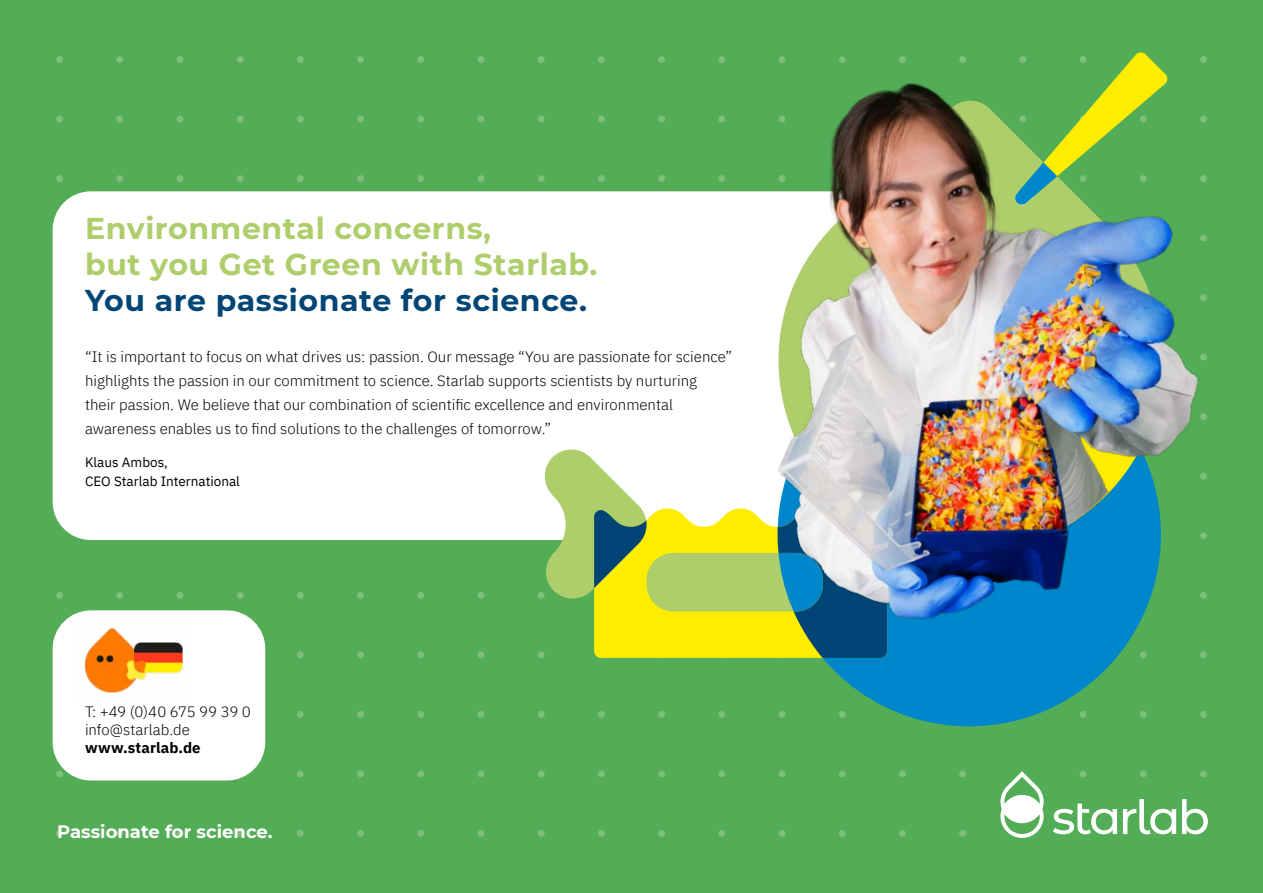
<style>
.page{position:relative;width:1263px;height:893px;background:#53ad57}
.page>*{position:absolute;margin:0;border:0;box-sizing:border-box;transform-origin:0 0}
.t1{font:700 30px/36px "Montserrat";letter-spacing:.02em;color:#aecd6b}
.t2{font:700 30px "Montserrat";letter-spacing:.02em;color:#004576}
.t3{font:700 18px "Montserrat";color:#fff}
.t4{font:300 15px/24px "IBM Plex Sans";color:#000}
.t5{font:700 15px "IBM Plex Sans";letter-spacing:.005em;color:#000}
.t6{font:13.5px/19.5px "IBM Plex Sans";color:#000}
</style>
<div class="page">
<div style="left:56px;top:56px;width:7px;height:7px;background:#81be79;border-radius:50%"></div>
<div style="left:116px;top:56px;width:7px;height:7px;background:#81be79;border-radius:50%"></div>
<div style="left:177px;top:56px;width:6px;height:7px;background:#81be79;border-radius:50%"></div>
<div style="left:237px;top:56px;width:7px;height:7px;background:#81be79;border-radius:50%"></div>
<div style="left:297px;top:56px;width:7px;height:7px;background:#81be79;border-radius:50%"></div>
<div style="left:357px;top:56px;width:7px;height:7px;background:#81be79;border-radius:50%"></div>
<div style="left:417px;top:56px;width:7px;height:7px;background:#81be79;border-radius:50%"></div>
<div style="left:478px;top:56px;width:6px;height:7px;background:#81be79;border-radius:50%"></div>
<div style="left:538px;top:56px;width:7px;height:7px;background:#81be79;border-radius:50%"></div>
<div style="left:598px;top:56px;width:7px;height:7px;background:#81be79;border-radius:50%"></div>
<div style="left:658px;top:56px;width:7px;height:7px;background:#81be79;border-radius:50%"></div>
<div style="left:56px;top:116px;width:7px;height:6px;background:#81be79;border-radius:50%"></div>
<div style="left:116px;top:116px;width:7px;height:6px;background:#81be79;border-radius:50%"></div>
<svg style="left:177px;top:116px;width:6px;height:6px"></svg>
<div style="left:237px;top:116px;width:7px;height:6px;background:#81be79;border-radius:50%"></div>
<div style="left:297px;top:116px;width:7px;height:6px;background:#81be79;border-radius:50%"></div>
<div style="left:357px;top:116px;width:7px;height:6px;background:#81be79;border-radius:50%"></div>
<div style="left:417px;top:116px;width:7px;height:6px;background:#81be79;border-radius:50%"></div>
<svg style="left:478px;top:116px;width:6px;height:6px"></svg>
<div style="left:538px;top:116px;width:7px;height:6px;background:#81be79;border-radius:50%"></div>
<div style="left:598px;top:116px;width:7px;height:6px;background:#81be79;border-radius:50%"></div>
<div style="left:658px;top:116px;width:7px;height:6px;background:#81be79;border-radius:50%"></div>
<div style="left:56px;top:175px;width:7px;height:7px;background:#81be79;border-radius:50%"></div>
<div style="left:116px;top:175px;width:7px;height:7px;background:#81be79;border-radius:50%"></div>
<div style="left:177px;top:175px;width:6px;height:7px;background:#81be79;border-radius:50%"></div>
<div style="left:237px;top:175px;width:7px;height:7px;background:#81be79;border-radius:50%"></div>
<div style="left:297px;top:175px;width:7px;height:7px;background:#81be79;border-radius:50%"></div>
<div style="left:357px;top:175px;width:7px;height:7px;background:#81be79;border-radius:50%"></div>
<div style="left:417px;top:175px;width:7px;height:7px;background:#81be79;border-radius:50%"></div>
<div style="left:478px;top:175px;width:6px;height:7px;background:#81be79;border-radius:50%"></div>
<div style="left:538px;top:175px;width:7px;height:7px;background:#81be79;border-radius:50%"></div>
<div style="left:598px;top:175px;width:7px;height:7px;background:#81be79;border-radius:50%"></div>
<div style="left:658px;top:175px;width:7px;height:7px;background:#81be79;border-radius:50%"></div>
<div style="left:56px;top:592px;width:7px;height:7px;background:#81be79;border-radius:50%"></div>
<div style="left:116px;top:592px;width:7px;height:7px;background:#81be79;border-radius:50%"></div>
<div style="left:177px;top:592px;width:6px;height:7px;background:#81be79;border-radius:50%"></div>
<div style="left:237px;top:592px;width:7px;height:7px;background:#81be79;border-radius:50%"></div>
<div style="left:297px;top:592px;width:7px;height:7px;background:#81be79;border-radius:50%"></div>
<div style="left:357px;top:592px;width:7px;height:7px;background:#81be79;border-radius:50%"></div>
<div style="left:417px;top:592px;width:7px;height:7px;background:#81be79;border-radius:50%"></div>
<div style="left:478px;top:592px;width:6px;height:7px;background:#81be79;border-radius:50%"></div>
<div style="left:538px;top:592px;width:7px;height:7px;background:#81be79;border-radius:50%"></div>
<div style="left:297px;top:651px;width:7px;height:7px;background:#81be79;border-radius:50%"></div>
<div style="left:357px;top:651px;width:7px;height:7px;background:#81be79;border-radius:50%"></div>
<div style="left:417px;top:651px;width:7px;height:7px;background:#81be79;border-radius:50%"></div>
<div style="left:478px;top:651px;width:6px;height:7px;background:#81be79;border-radius:50%"></div>
<div style="left:538px;top:651px;width:7px;height:7px;background:#81be79;border-radius:50%"></div>
<div style="left:297px;top:711px;width:7px;height:7px;background:#81be79;border-radius:50%"></div>
<div style="left:357px;top:711px;width:7px;height:7px;background:#81be79;border-radius:50%"></div>
<div style="left:417px;top:711px;width:7px;height:7px;background:#81be79;border-radius:50%"></div>
<div style="left:478px;top:711px;width:6px;height:7px;background:#81be79;border-radius:50%"></div>
<div style="left:538px;top:711px;width:7px;height:7px;background:#81be79;border-radius:50%"></div>
<div style="left:598px;top:711px;width:7px;height:7px;background:#81be79;border-radius:50%"></div>
<div style="left:658px;top:711px;width:7px;height:7px;background:#81be79;border-radius:50%"></div>
<div style="left:718px;top:711px;width:7px;height:7px;background:#81be79;border-radius:50%"></div>
<div style="left:1200px;top:711px;width:7px;height:7px;background:#81be79;border-radius:50%"></div>
<div style="left:56px;top:770px;width:7px;height:7px;background:#81be79;border-radius:50%"></div>
<div style="left:297px;top:770px;width:7px;height:7px;background:#81be79;border-radius:50%"></div>
<div style="left:357px;top:770px;width:7px;height:7px;background:#81be79;border-radius:50%"></div>
<div style="left:417px;top:770px;width:7px;height:7px;background:#81be79;border-radius:50%"></div>
<div style="left:478px;top:770px;width:6px;height:7px;background:#81be79;border-radius:50%"></div>
<div style="left:538px;top:770px;width:7px;height:7px;background:#81be79;border-radius:50%"></div>
<div style="left:598px;top:770px;width:7px;height:7px;background:#81be79;border-radius:50%"></div>
<div style="left:658px;top:770px;width:7px;height:7px;background:#81be79;border-radius:50%"></div>
<div style="left:718px;top:770px;width:7px;height:7px;background:#81be79;border-radius:50%"></div>
<div style="left:779px;top:770px;width:6px;height:7px;background:#81be79;border-radius:50%"></div>
<div style="left:839px;top:770px;width:7px;height:7px;background:#81be79;border-radius:50%"></div>
<div style="left:899px;top:770px;width:7px;height:7px;background:#81be79;border-radius:50%"></div>
<div style="left:959px;top:770px;width:7px;height:7px;background:#81be79;border-radius:50%"></div>
<div style="left:1080px;top:770px;width:6px;height:7px;background:#81be79;border-radius:50%"></div>
<div style="left:1140px;top:770px;width:7px;height:7px;background:#81be79;border-radius:50%"></div>
<div style="left:1200px;top:770px;width:7px;height:7px;background:#81be79;border-radius:50%"></div>
<div style="left:56px;top:830px;width:7px;height:7px;background:#81be79;border-radius:50%"></div>
<div style="left:116px;top:830px;width:7px;height:7px;background:#81be79;border-radius:50%"></div>
<div style="left:177px;top:830px;width:6px;height:7px;background:#81be79;border-radius:50%"></div>
<div style="left:237px;top:830px;width:7px;height:7px;background:#81be79;border-radius:50%"></div>
<div style="left:297px;top:830px;width:7px;height:7px;background:#81be79;border-radius:50%"></div>
<div style="left:357px;top:830px;width:7px;height:7px;background:#81be79;border-radius:50%"></div>
<div style="left:417px;top:830px;width:7px;height:7px;background:#81be79;border-radius:50%"></div>
<div style="left:478px;top:830px;width:6px;height:7px;background:#81be79;border-radius:50%"></div>
<div style="left:538px;top:830px;width:7px;height:7px;background:#81be79;border-radius:50%"></div>
<div style="left:598px;top:830px;width:7px;height:7px;background:#81be79;border-radius:50%"></div>
<div style="left:658px;top:830px;width:7px;height:7px;background:#81be79;border-radius:50%"></div>
<div style="left:718px;top:830px;width:7px;height:7px;background:#81be79;border-radius:50%"></div>
<div style="left:779px;top:830px;width:6px;height:7px;background:#81be79;border-radius:50%"></div>
<div style="left:839px;top:830px;width:7px;height:7px;background:#81be79;border-radius:50%"></div>
<div style="left:899px;top:830px;width:7px;height:7px;background:#81be79;border-radius:50%"></div>
<div style="left:959px;top:830px;width:7px;height:7px;background:#81be79;border-radius:50%"></div>
<div style="left:53px;top:191px;width:999px;height:349px;background:#fff;border-radius:38px"></div>
<div style="left:53px;top:610px;width:212px;height:170px;background:#fff;border-radius:38px"></div>
<svg style="left:1000px;top:771px;width:44px;height:67px"></svg>
<svg style="left:1053px;top:804px;width:64px;height:30px"></svg>
<svg style="left:1123px;top:799px;width:53px;height:35px"></svg>
<svg style="left:1182px;top:799px;width:26px;height:35px"></svg>
<svg style="left:778px;top:667px;width:369px;height:59px;fill:#0086cb"></svg>
<svg style="left:542px;top:449px;width:140px;height:209px"></svg>
<img style="left:682px;top:52px;width:525px;height:615px">
<img style="left:84px;top:627px;width:99px;height:66px">
<h1 class="t1" style="left:85px;top:209px;width:514px">Environmental concerns,<br>but you Get Green with Starlab.</h1>
<h1 class="t2" style="left:85px;top:279px;width:503px">You are passionate for science.</h1>
<p class="t4" style="left:85px;top:344px;width:649px">“It is important to focus on what drives us: passion. Our message “You are passionate for science” highlights the passion in our commitment to science. Starlab supports scientists by nurturing<br>their passion. We believe that our combination of scientific excellence and environmental awareness enables us to find solutions to the challenges of tomorrow.”</p>
<p class="t6" style="left:85px;top:451px;width:156px">Klaus Ambos,<br>CEO Starlab International</p>
<p class="t4" style="left:85px;top:701px;width:167px;line-height:18px">T: +49 (0)40 675 99 39 0 info@starlab.de</p>
<p class="t5" style="left:85px;top:736px;width:117px">www.starlab.de</p>
<p class="t3" style="left:57px;top:819px;width:217px">Passionate for science.</p>
</div>
